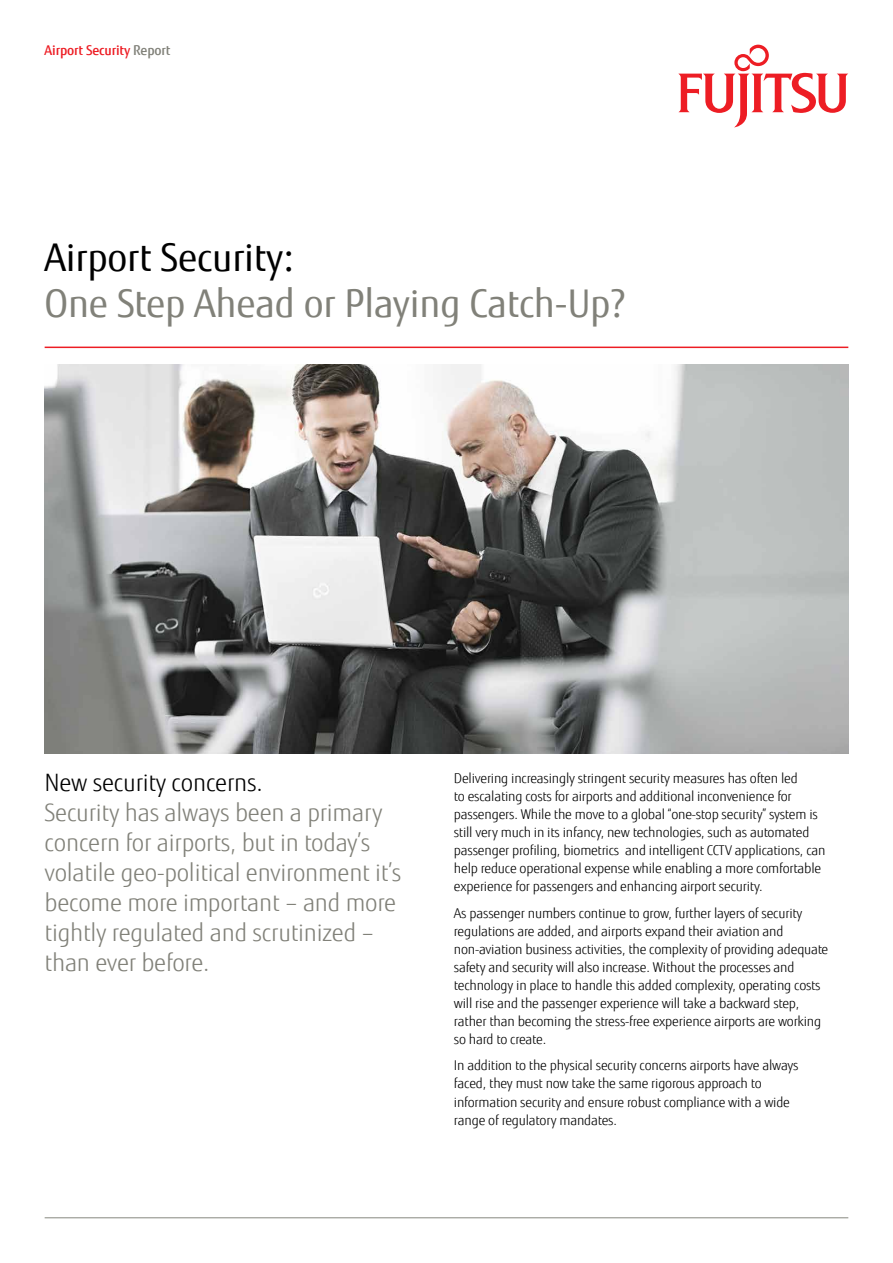
<style>
.page{position:relative;width:893px;height:1263px;background:#fff}
.page>*{position:absolute;margin:0;border:0;box-sizing:border-box;transform-origin:0 0}
.t1{font:38.25px "Fujitsu Sans";letter-spacing:-.005em;color:#818179}
.t2{font:38.25px "Fujitsu Sans";letter-spacing:-.005em;color:#000}
.t3{font:300 24px/30px "Fujitsu Sans";letter-spacing:-.01em;color:#818179}
.t4{font:300 24px "Fujitsu Sans";letter-spacing:-.01em;color:#000}
.t5{font:300 13.5px/18px "Fujitsu Sans";letter-spacing:-.015em;color:#000}
.t6{font:500 13.5px "Fujitsu Sans";letter-spacing:-.01em;color:#ed1d24}
.s1{color:#818179}
</style>
<div class="page">
<svg style="left:678px;top:45px;width:170px;height:82px"></svg>
<hr style="left:45px;top:1217px;width:803px;height:1px;background:#94958d">
<img style="left:45px;top:364px;width:803px;height:389px">
<hr style="left:45px;top:347px;width:803px;height:1px;background:#ed1d24">
<p class="t6" style="left:45px;top:42px;width:127px">Airport Security <span class="s1">Report</span></p>
<h1 class="t2" style="left:45px;top:234px;width:251px">Airport Security:</h1>
<h1 class="t1" style="left:45px;top:280px;width:582px">One Step Ahead or Playing Catch-Up?</h1>
<h2 class="t4" style="left:45px;top:768px;width:220px">New security concerns.</h2>
<h2 class="t3" style="left:45px;top:798px;width:358px">Security has always been a primary concern for airports, but in today’s volatile geo-political environment it’s become more important – and more tightly regulated and scrutinized – than ever before.</h2>
<p class="t5" style="left:454px;top:769px;width:373px">Delivering increasingly stringent security measures has often led<br>to escalating costs for airports and additional inconvenience for passengers. While the move to a global “one-stop security” system is still very much in its infancy, new technologies, such as automated passenger profiling, biometrics and intelligent CCTV applications, can help reduce operational expense while enabling a more comfortable experience for passengers and enhancing airport security.</p>
<p class="t5" style="left:454px;top:904px;width:376px">As passenger numbers continue to grow, further layers of security regulations are added, and airports expand their aviation and non-aviation business activities, the complexity of providing adequate safety and security will also increase. Without the processes and technology in place to handle this added complexity, operating costs will rise and the passenger experience will take a backward step, rather than becoming the stress-free experience airports are working so hard to create.</p>
<p class="t5" style="left:454px;top:1057px;width:346px">In addition to the physical security concerns airports have always faced, they must now take the same rigorous approach to information security and ensure robust compliance with a wide range of regulatory mandates.</p>
</div>
